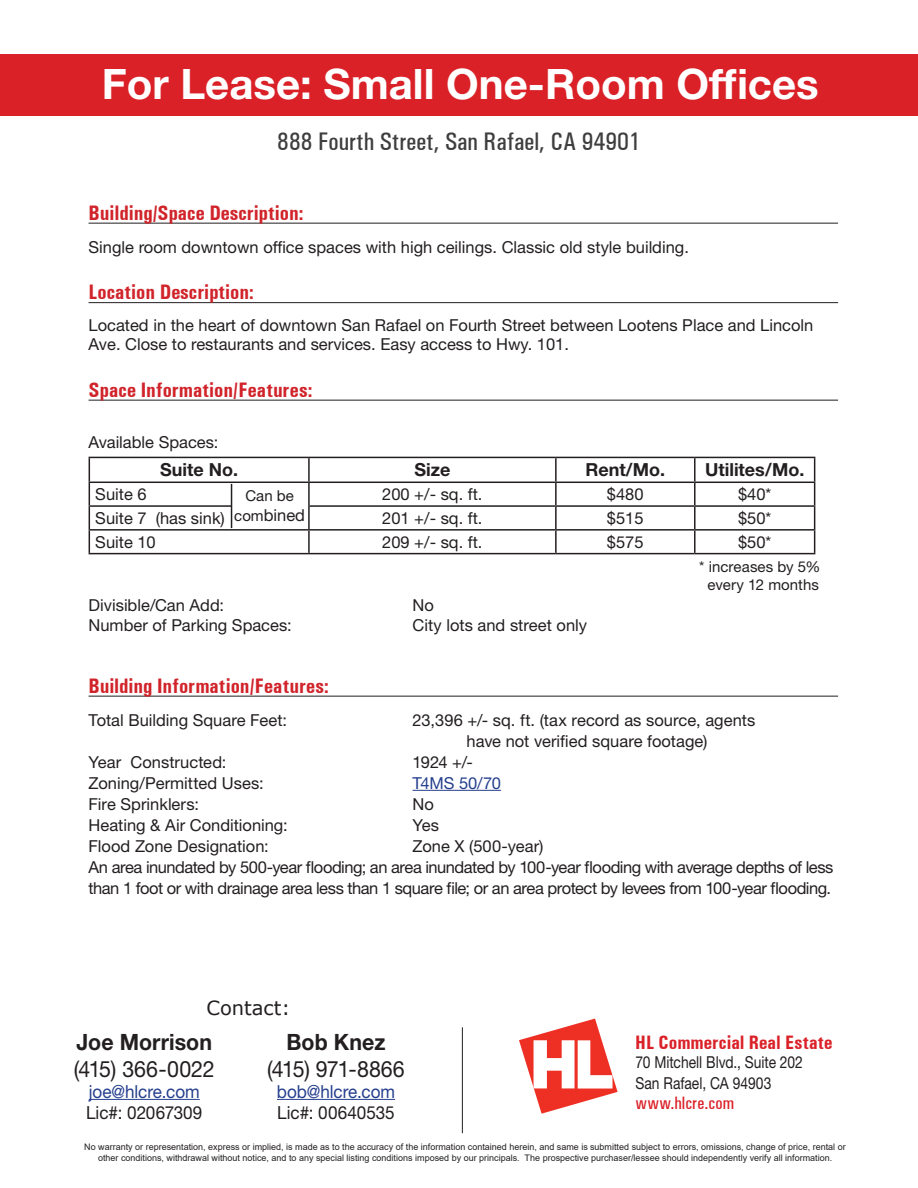
<style>
.page{position:relative;width:918px;height:1188px;background:#fff}
.page>*{position:absolute;margin:0;border:0;box-sizing:border-box;transform-origin:0 0}
.t1{font:700 42px "Helvetica Neue LT Std";color:#fff}
.t2{font:500 condensed 25.5px "Univers";color:#3e3e3f}
.t3{font:700 22.5px "Helvetica Neue LT Std";letter-spacing:.005em;color:#231f20;scale:.95 1}
.t4{font:22.5px "Helvetica Neue LT Std";letter-spacing:-.005em;color:#231f20;scale:.95 1}
.t5{font:22.5px "Helvetica Neue LT Std";letter-spacing:-.035em;color:#231f20;scale:.95 1}
.t6{font:700 condensed 21px "Univers";color:#d1232a}
.t7{font:700 condensed 19.5px "Univers";letter-spacing:.01em;color:#da2128}
.t8{font:19.5px "Verdana";color:#231f20}
.t9{font:700 18px "Helvetica Neue LT Std";color:#231f20}
.t10{font:18px "Helvetica Neue LT Std";letter-spacing:-.005em;color:#253f8e;scale:.95 1}
.t11{font:18px "Helvetica Neue LT Std";color:#231f20;scale:.95 1}
.t12{font:500 condensed 18px "Univers";letter-spacing:.005em;color:#da2128}
.t13{font:16.5px/19.5px "Helvetica Neue LT Std";color:#231f20}
.t14{font:16.5px/21px "Helvetica Neue LT Std";letter-spacing:-.03em;color:#231f20}
.t15{font:16.5px/20.2px "Helvetica Neue LT Std";color:#231f20;scale:.84 1}
.t16{font:16.5px "Helvetica Neue LT Std";letter-spacing:-.01em;color:#253f8e}
.t17{font:15px "Helvetica Neue LT Std";letter-spacing:.005em;color:#231f20}
.t18{font:9px/10.8px "Arial";color:#231f20;text-align:center}
.s1{font-size:15px}
</style>
<div class="page">
<svg style="left:519px;top:1019px;width:99px;height:95px"></svg>
<hr style="left:462px;top:1027px;width:1px;height:106px;background:#231f20">
<hr style="left:89px;top:1099px;width:111px;height:1px;background:#253f8e">
<hr style="left:277px;top:1099px;width:118px;height:1px;background:#253f8e">
<div style="left:0;top:54px;width:918px;height:62px;background:#da2128"></div>
<hr style="left:89px;top:223px;width:749px;height:1px;background:#231f20">
<hr style="left:89px;top:302px;width:749px;height:1px;background:#231f20">
<hr style="left:89px;top:400px;width:749px;height:1px;background:#231f20">
<hr style="left:89px;top:696px;width:749px;height:1px;background:#231f20">
<hr style="left:413px;top:790px;width:88px;height:1px;background:#253f8e">
<hr style="left:89px;top:457px;width:220px;height:1px;background:#231f20">
<hr style="left:309px;top:457px;width:247px;height:1px;background:#231f20">
<hr style="left:308px;top:458px;width:2px;height:24px;background:#231f20">
<hr style="left:556px;top:457px;width:139px;height:1px;background:#231f20">
<hr style="left:555px;top:458px;width:2px;height:24px;background:#231f20">
<hr style="left:695px;top:457px;width:120px;height:1px;background:#231f20">
<hr style="left:694px;top:458px;width:2px;height:24px;background:#231f20">
<hr style="left:89px;top:482px;width:220px;height:1px;background:#231f20">
<hr style="left:309px;top:482px;width:247px;height:1px;background:#231f20">
<hr style="left:308px;top:483px;width:2px;height:22px;background:#231f20">
<hr style="left:556px;top:482px;width:139px;height:1px;background:#231f20">
<hr style="left:555px;top:483px;width:2px;height:22px;background:#231f20">
<hr style="left:695px;top:482px;width:120px;height:1px;background:#231f20">
<hr style="left:694px;top:483px;width:2px;height:22px;background:#231f20">
<hr style="left:89px;top:505px;width:220px;height:2px;background:#231f20">
<hr style="left:309px;top:505px;width:247px;height:2px;background:#231f20">
<hr style="left:308px;top:507px;width:2px;height:22px;background:#231f20">
<hr style="left:556px;top:505px;width:139px;height:2px;background:#231f20">
<hr style="left:555px;top:507px;width:2px;height:22px;background:#231f20">
<hr style="left:695px;top:505px;width:120px;height:2px;background:#231f20">
<hr style="left:694px;top:507px;width:2px;height:22px;background:#231f20">
<hr style="left:89px;top:529px;width:220px;height:2px;background:#231f20">
<svg style="left:89px;top:458px;width:1px;height:95px"></svg>
<hr style="left:309px;top:529px;width:247px;height:2px;background:#231f20">
<hr style="left:308px;top:531px;width:2px;height:22px;background:#231f20">
<hr style="left:556px;top:529px;width:139px;height:2px;background:#231f20">
<hr style="left:555px;top:531px;width:2px;height:22px;background:#231f20">
<hr style="left:695px;top:529px;width:120px;height:2px;background:#231f20">
<hr style="left:694px;top:531px;width:2px;height:22px;background:#231f20">
<svg style="left:814px;top:458px;width:1px;height:95px"></svg>
<hr style="left:89px;top:553px;width:220px;height:1px;background:#231f20">
<hr style="left:309px;top:553px;width:247px;height:1px;background:#231f20">
<hr style="left:556px;top:553px;width:139px;height:1px;background:#231f20">
<hr style="left:695px;top:553px;width:120px;height:1px;background:#231f20">
<div style="left:232px;top:484px;width:76px;height:44px;background:#fff"></div>
<hr style="left:231px;top:484px;width:1px;height:44px;background:#231f20">
<p class="t1" style="left:102px;top:58px;width:718px">For Lease: Small One-Room Offices</p>
<p class="t2" style="left:277px;top:127px;width:365px">888 Fourth Street, San Rafael, CA 94901</p>
<p class="t6" style="left:89px;top:200px;width:216px">Building/Space Description:</p>
<p class="t13" style="left:89px;top:237px;width:602px">Single room downtown office spaces with high ceilings. Classic old style building.</p>
<p class="t6" style="left:89px;top:280px;width:167px">Location Description:</p>
<p class="t13" style="left:89px;top:315px;width:726px">Located in the heart of downtown San Rafael on Fourth Street between Lootens Place and Lincoln<br>Ave. Close to restaurants and services. Easy access to Hwy. 101.</p>
<p class="t6" style="left:89px;top:377px;width:225px">Space Information/Features:</p>
<p class="t13" style="left:89px;top:432px;width:132px">Available Spaces:</p>
<p class="t9" style="left:160px;top:459px;width:80px">Suite No.</p>
<p class="t9" style="left:414px;top:459px;width:37px">Size</p>
<p class="t9" style="left:585px;top:459px;width:81px">Rent/Mo.</p>
<p class="t9" style="left:705px;top:459px;width:101px">Utilites/Mo.</p>
<p class="t13" style="left:95px;top:484px;width:53px">Suite 6</p>
<p class="t13" style="left:382px;top:484px;width:102px">200 +/- sq. ft.</p>
<p class="t13" style="left:607px;top:484px;width:38px">$480</p>
<p class="t13" style="left:738px;top:484px;width:35px">$40*</p>
<p class="t13" style="left:95px;top:508px;width:131px">Suite 7 (has sink)</p>
<p class="t13" style="left:382px;top:508px;width:102px">201 +/- sq. ft.</p>
<p class="t13" style="left:607px;top:508px;width:38px">$515</p>
<p class="t13" style="left:738px;top:508px;width:35px">$50*</p>
<p class="t13" style="left:95px;top:532px;width:62px">Suite 10</p>
<p class="t13" style="left:382px;top:532px;width:102px">209 +/- sq. ft.</p>
<p class="t13" style="left:607px;top:532px;width:38px">$575</p>
<p class="t13" style="left:738px;top:532px;width:35px">$50*</p>
<p class="t17" style="left:699px;top:558px;width:123px">* increases by 5%</p>
<p class="t17" style="left:708px;top:576px;width:113px">every 12 months</p>
<p class="t13" style="left:89px;top:596px;width:137px">Divisible/Can Add:</p>
<p class="t13" style="left:413px;top:596px;width:23px">No</p>
<p class="t13" style="left:89px;top:615px;width:205px">Number of Parking Spaces:</p>
<p class="t13" style="left:413px;top:615px;width:176px">City lots and street only</p>
<p class="t17" style="left:246px;top:487px;width:50px">Can be</p>
<p class="t13" style="left:234px;top:505px;width:72px"><span class="s1">com</span>bined</p>
<p class="t6" style="left:89px;top:673px;width:242px">Building Information/Features:</p>
<p class="t13" style="left:89px;top:710px;width:200px">Total Building Square Feet:</p>
<p class="t13" style="left:413px;top:709px;width:344px;line-height:21px;text-align:center">23,396 +/- sq. ft. (tax record as source, agents have not verified square footage)</p>
<p class="t13" style="left:89px;top:752px;width:139px">Year Constructed:</p>
<p class="t13" style="left:413px;top:752px;width:62px">1924 +/-</p>
<p class="t13" style="left:89px;top:773px;width:177px">Zoning/Permitted Uses:</p>
<p class="t16" style="left:413px;top:773px;width:90px">T4MS 50/70</p>
<p class="t13" style="left:89px;top:794px;width:112px">Fire Sprinklers:</p>
<p class="t13" style="left:413px;top:794px;width:23px">No</p>
<p class="t13" style="left:89px;top:815px;width:201px">Heating &amp; Air Conditioning:</p>
<p class="t13" style="left:413px;top:815px;width:28px">Yes</p>
<p class="t13" style="left:89px;top:836px;width:182px">Flood Zone Designation:</p>
<p class="t13" style="left:413px;top:836px;width:132px">Zone X (500-year)</p>
<p class="t14" style="left:89px;top:856px;width:746px">An area inundated by 500-year flooding; an area inundated by 100-year flooding with average depths of less than 1 foot or with drainage area less than 1 square file; or an area protect by levees from 100-year flooding.</p>
<p class="t8" style="left:206px;top:994px;width:85px">Contact:</p>
<h3 class="t3" style="left:76px;top:1028px;width:144px">Joe Morrison</h3>
<h3 class="t4" style="left:74px;top:1055px;width:150px">(415) 366-0022</h3>
<p class="t10" style="left:89px;top:1080px;width:118px">joe@hlcre.com</p>
<p class="t11" style="left:86px;top:1101px;width:124px">Lic#: 02067309</p>
<h3 class="t3" style="left:286px;top:1028px;width:106px">Bob Knez</h3>
<h3 class="t5" style="left:267px;top:1055px;width:146px">(415) 971-8866</h3>
<p class="t10" style="left:277px;top:1080px;width:126px">bob@hlcre.com</p>
<p class="t11" style="left:277px;top:1101px;width:125px">Lic#: 00640535</p>
<p class="t7" style="left:635px;top:1031px;width:199px">HL Commercial Real Estate</p>
<p class="t15" style="left:635px;top:1052px;width:201px">70 Mitchell Blvd., Suite 202<br>San Rafael, CA 94903</p>
<p class="t12" style="left:635px;top:1092px;width:100px">www.hlcre.com</p>
<p class="t18" style="left:84px;top:1142px;width:763px">No warranty or representation, express or implied, is made as to the accuracy of the information contained herein, and same is submitted subject to errors, omissions, change of price, rental or other conditions, withdrawal without notice, and to any special listing conditions imposed by our principals. The prospective purchaser/lessee should independently verify all information.</p>
</div>
